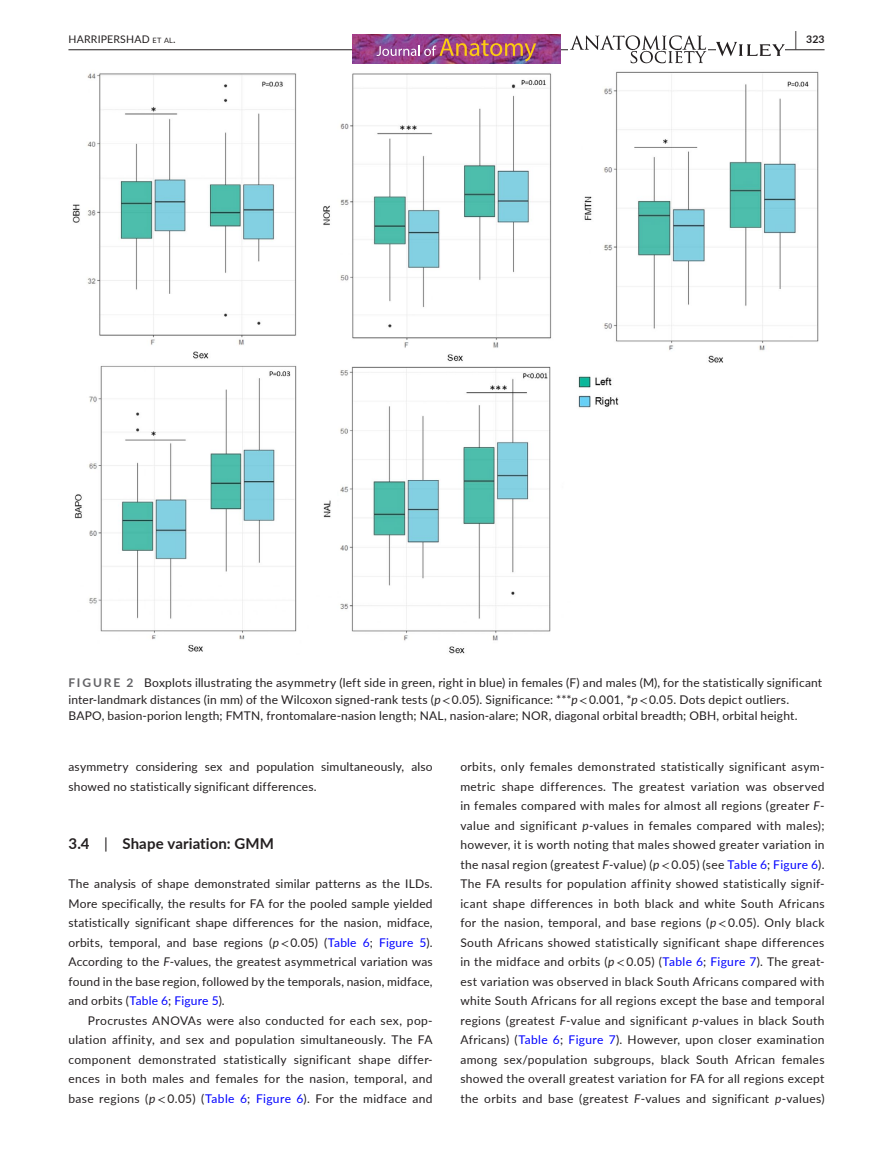
<style>
.page{position:relative;width:893px;height:1174px;background:#fff}
.page>*{position:absolute;margin:0;border:0;box-sizing:border-box;transform-origin:0 0}
.t1{font:700 15px "Lato";letter-spacing:.01em;color:#231f20}
.t2{font:12px/19.5px "Lato";letter-spacing:.015em;color:#231f20;text-align:justify}
.t3{font:10.5px "Lato";letter-spacing:.025em;color:#231f20}
.t4{font:700 10.5px "Lato";color:#231f20}
.s1{font-size:7.35px}
.s2{font-size:19.5px}
.s3{font-weight:700;color:#636366}
.s4{font-style:italic}
.s5{font-family:"STIX"}
.s6{font-weight:400}
.s7{color:#00f}
</style>
<div class="page">
<hr style="left:68px;top:49px;width:756px;height:1px;background:#231f20">
<img style="left:352px;top:34px;width:209px;height:30px">
<img style="left:376px;top:39px;width:160px;height:22px">
<img style="left:568px;top:35px;width:140px;height:29px">
<svg style="left:716px;top:42px;width:69px;height:14px"></svg>
<img style="left:72px;top:71px;width:747px;height:583px">
<p class="t3" style="left:68px;top:31px;width:109px">HARRIPERSHAD <span class="s1">et al</span>.</p>
<p class="t4" style="left:795px;top:31px;width:31px"><span class="s2">|</span> 323</p>
<p class="t2" style="left:68px;top:674px;width:755px;line-height:16.5px;text-align:left"><span class="s3">FIGURE 2</span> Boxplots illustrating the asymmetry (left side in green, right in blue) in females (F) and males (M), for the statistically significant inter-landmark distances (in mm) of the Wilcoxon signed-rank tests (<span class="s4">p</span><span class="s5">&lt;</span> 0.05). Significance: ***<span class="s4">p</span><span class="s5">&lt;</span> 0.001, *<span class="s4">p</span><span class="s5">&lt;</span> 0.05. Dots depict outliers.<br>BAPO, basion-porion length; FMTN, frontomalare-nasion length; NAL, nasion-alare; NOR, diagonal orbital breadth; OBH, orbital height.</p>
<p class="t2" style="left:68px;top:756px;width:366px">asymmetry considering sex and population simultaneously, also showed no statistically significant differences.</p>
<p class="t1" style="left:68px;top:833px;width:207px">3.4 <span class="s6">|</span> Shape variation: GMM</p>
<p class="t2" style="left:68px;top:873px;width:366px">The analysis of shape demonstrated similar patterns as the ILDs.<br>More specifically, the results for FA for the pooled sample yielded statistically significant shape differences for the nasion, midface, orbits, temporal, and base regions (<span class="s4">p</span><span class="s5">&lt;</span> 0.05) (<span class="s7">Table 6</span>; <span class="s7">Figure 5</span>).<br>According to the <span class="s4">F</span>-values, the greatest asymmetrical variation was found in the base region, followed by the temporals, nasion, midface, and orbits (<span class="s7">Table 6</span>; <span class="s7">Figure 5</span>).</p>
<p class="t2" style="left:68px;top:1010px;width:366px;text-indent:19px">Procrustes ANOVAs were also conducted for each sex, pop&shy;ulation affinity, and sex and population simultaneously. The FA component demonstrated statistically significant shape differ&shy;ences in both males and females for the nasion, temporal, and base regions (<span class="s4">p</span><span class="s5">&lt;</span> 0.05) (<span class="s7">Table 6</span>; <span class="s7">Figure 6</span>). For the midface and</p>
<p class="t2" style="left:460px;top:756px;width:366px">orbits, only females demonstrated statistically significant asym&shy;metric shape differences. The greatest variation was observed in females compared with males for almost all regions (greater <span class="s4">F&shy;</span>value and significant <span class="s4">p</span>-values in females compared with males); however, it is worth noting that males showed greater variation in the nasal region (greatest <span class="s4">F</span>-value) (<span class="s4">p</span><span class="s5">&lt;</span> 0.05) (see <span class="s7">Table 6</span>; <span class="s7">Figure 6</span>).<br>The FA results for population affinity showed statistically signif&shy;icant shape differences in both black and white South Africans for the nasion, temporal, and base regions (<span class="s4">p</span><span class="s5">&lt;</span> 0.05). Only black South Africans showed statistically significant shape differences in the midface and orbits (<span class="s4">p</span><span class="s5">&lt;</span> 0.05) (<span class="s7">Table 6</span>; <span class="s7">Figure 7</span>). The great&shy;est variation was observed in black South Africans compared with white South Africans for all regions except the base and temporal regions (greatest <span class="s4">F</span>-value and significant <span class="s4">p</span>-values in black South Africans) (<span class="s7">Table 6</span>; <span class="s7">Figure 7</span>). However, upon closer examination among sex/population subgroups, black South African females showed the overall greatest variation for FA for all regions except the orbits and base (greatest <span class="s4">F</span>-values and significant <span class="s4">p</span>-values)</p>
</div>
